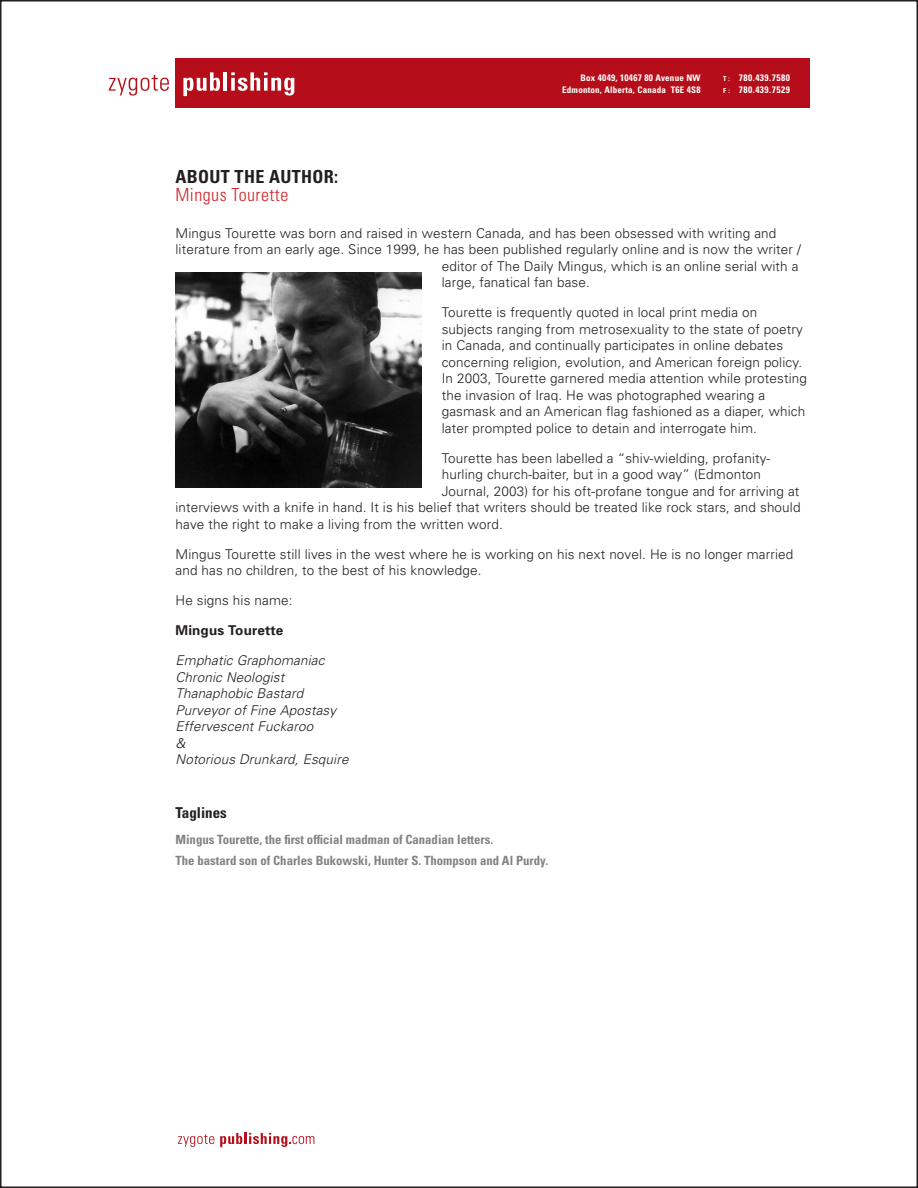
<style>
.page{position:relative;width:918px;height:1188px;background:#fff}
.page>*{position:absolute;margin:0;border:0;box-sizing:border-box;transform-origin:0 0}
.Heading_1{font:700 condensed 18px "Univers";letter-spacing:.02em;color:#231f20}
.Heading_2{font:300 condensed 18px "Univers";letter-spacing:.025em;color:#d1232a}
.Heading_3{font:700 condensed 15px "Univers";color:#231f20}
.Body_Copy{font:300 13.5px/16.5px "Univers";letter-spacing:.01em;color:#231f20}
.Body_Copy-2{font:italic 300 13.5px "Univers";letter-spacing:.01em;color:#231f20}
.Body_Copy-3{font:700 13.5px "Univers";letter-spacing:.01em;color:#231f20}
.Heading_4{font:700 condensed 12.75px "Univers";color:#808285}
.t1{font:700 condensed 9.3px/12px "Univers";letter-spacing:.05em;color:#fff}
.t2{font:700 condensed 9.3px "Univers";letter-spacing:.025em;color:#fff}
.t3{font:700 condensed 9px "Univers";letter-spacing:.025em;color:#fff}
.t4{font:700 condensed 6.9px/12px "Univers";color:#fff}
.s1{font-size:9px}
.s2{font-size:9.3px}
</style>
<div class="page">
<svg style="left:178px;top:1134px;width:36px;height:13px"></svg>
<svg style="left:220px;top:1133px;width:94px;height:14px"></svg>
<div style="left:176px;top:58px;width:634px;height:50px;background:#b50e1a"></div>
<svg style="left:109px;top:75px;width:60px;height:21px"></svg>
<svg style="left:183px;top:72px;width:37px;height:24px"></svg>
<hr style="left:224px;top:72px;width:3px;height:19px;background:#fff">
<svg style="left:231px;top:72px;width:63px;height:24px"></svg>
<img style="left:176px;top:273px;width:246px;height:215px">
<p class="t2" style="left:581px;top:72px;width:122px"><span class="s1">Box</span> 4049, 10467 80 <span class="s1">Avenue NW</span></p>
<p class="t3" style="left:562px;top:84px;width:140px">Edmonton, Alberta, Canada T<span class="s2">6</span>E <span class="s2">4</span>S<span class="s2">8</span></p>
<p class="t4" style="left:723px;top:73px;width:8px">T :<br>F :</p>
<p class="t1" style="left:739px;top:72px;width:52px">780.439.7580<br>780.439.7529</p>
<p class="Heading_1" style="left:176px;top:166px;width:164px">ABOUT THE AUTHOR:</p>
<p class="Heading_2" style="left:176px;top:184px;width:114px">Mingus Tourette</p>
<p class="Body_Copy" style="left:176px;top:224px;width:602px">Mingus Tourette was born and raised in western Canada, and has been obsessed with writing and</p>
<p class="Body_Copy" style="left:176px;top:241px;width:627px">literature from an early age. Since 1999, he has been published regularly online and is now the writer /</p>
<p class="Body_Copy" style="left:442px;top:257px;width:358px">editor of The Daily Mingus, which is an online serial with a</p>
<p class="Body_Copy" style="left:442px;top:274px;width:150px">large, fanatical fan base.</p>
<p class="Body_Copy" style="left:442px;top:304px;width:367px">Tourette is frequently quoted in local print media on subjects ranging from metrosexuality to the state of poetry in Canada, and continually participates in online debates concerning religion, evolution, and American foreign policy.<br>In 2003, Tourette garnered media attention while protesting the invasion of Iraq. He was photographed wearing a gasmask and an American flag fashioned as a diaper, which later prompted police to detain and interrogate him.</p>
<p class="Body_Copy" style="left:442px;top:449px;width:330px">Tourette has been labelled a “shiv-wielding, profanity-</p>
<p class="Body_Copy" style="left:442px;top:466px;width:321px">hurling church-baiter, but in a good way” (Edmonton</p>
<p class="Body_Copy" style="left:442px;top:482px;width:359px">Journal, 2003) for his oft-profane tongue and for arriving at</p>
<p class="Body_Copy" style="left:176px;top:499px;width:627px">interviews with a knife in hand. It is his belief that writers should be treated like rock stars, and should</p>
<p class="Body_Copy" style="left:176px;top:515px;width:329px">have the right to make a living from the written word.</p>
<p class="Body_Copy" style="left:176px;top:545px;width:619px">Mingus Tourette still lives in the west where he is working on his next novel. He is no longer married and has no children, to the best of his knowledge.</p>
<p class="Body_Copy" style="left:176px;top:592px;width:119px">He signs his name:</p>
<p class="Body_Copy-3" style="left:176px;top:622px;width:109px">Mingus Tourette</p>
<p class="Body_Copy-2" style="left:176px;top:652px;width:150px">Emphatic Graphomaniac</p>
<p class="Body_Copy-2" style="left:176px;top:669px;width:110px">Chronic Neologist</p>
<p class="Body_Copy-2" style="left:176px;top:685px;width:129px">Thanaphobic Bastard</p>
<p class="Body_Copy-2" style="left:176px;top:702px;width:162px">Purveyor of Fine Apostasy</p>
<p class="Body_Copy-2" style="left:176px;top:718px;width:139px">Effervescent Fuckaroo</p>
<p class="Body_Copy-2" style="left:176px;top:735px;width:11px">&amp;</p>
<p class="Body_Copy-2" style="left:176px;top:751px;width:175px">Notorious Drunkard, Esquire</p>
<p class="Heading_3" style="left:176px;top:803px;width:53px">Taglines</p>
<p class="Heading_4" style="left:176px;top:831px;width:319px">Mingus Tourette, the first official madman of Canadian letters.</p>
<p class="Heading_4" style="left:176px;top:853px;width:374px">The bastard son of Charles Bukowski, Hunter S. Thompson and Al Purdy.</p>
</div>
